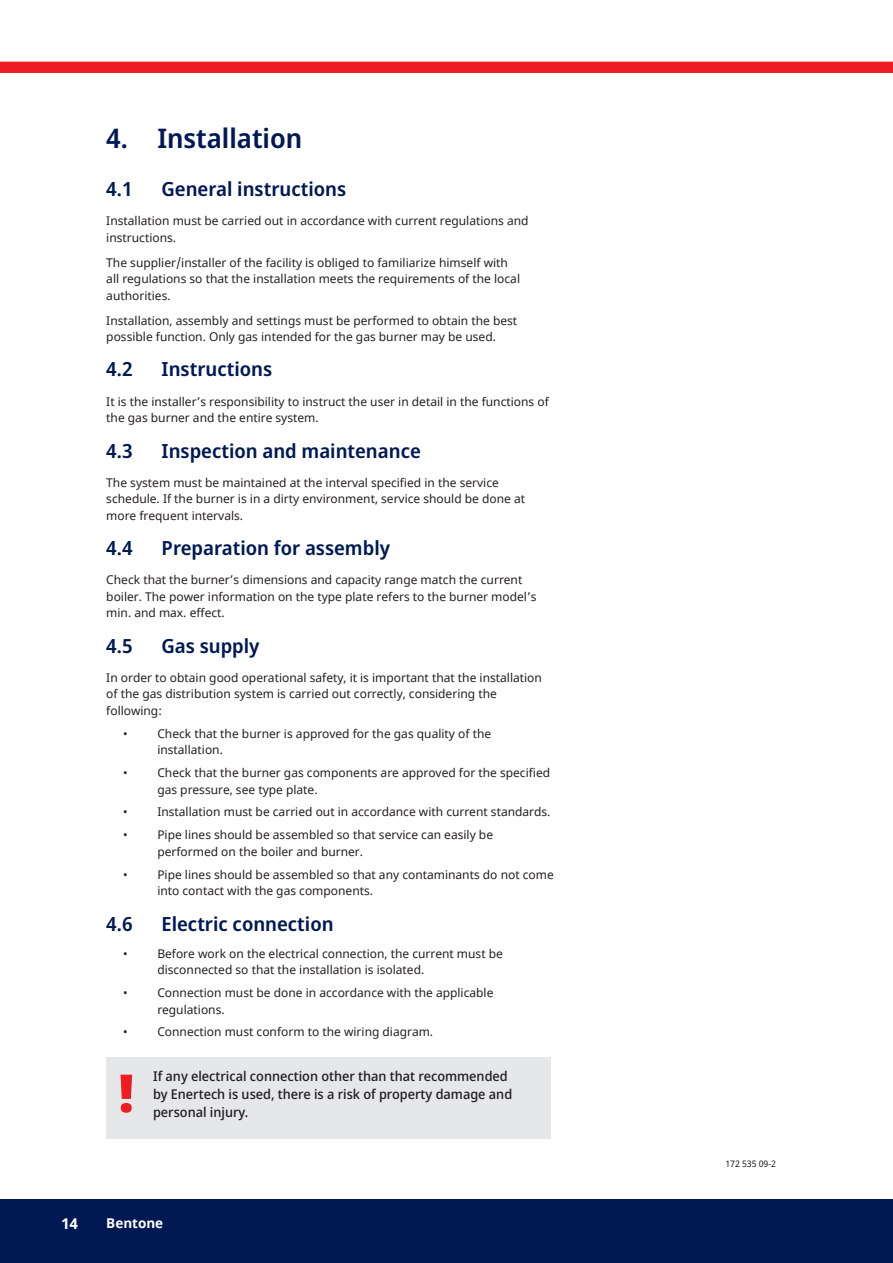
<style>
.page{position:relative;width:893px;height:1263px;background:#fff}
.page>*{position:absolute;margin:0;border:0;box-sizing:border-box;transform-origin:0 0}
.t1{font:900 52.5px "Noto Sans Display";color:#ee1d23}
.t2{font:600 27px "Noto Sans Display";color:#001954}
.t3{font:600 19.5px "Noto Sans Display";color:#001954}
.t4{font:700 15px "Noto Sans";color:#fff}
.t5{font:500 13.5px/18px "Noto Sans Display";color:#231f20}
.t6{font:700 13.5px "Noto Sans";color:#fff}
.t7{font:12px/16.5px "Noto Sans";color:#231f20}
.t8{font:9px "Noto Sans Display";color:#231f20}
</style>
<div class="page">
<div style="left:0;top:1199px;width:893px;height:64px;background:#001954"></div>
<div style="left:0;top:62px;width:893px;height:11px;background:#ee1d23"></div>
<div style="left:106px;top:1057px;width:445px;height:81px;background:#e6e7e9"></div>
<h2 class="t2" style="left:106px;top:127px;width:197px">4. Installation</h2>
<h3 class="t3" style="left:106px;top:181px;width:28px">4.1</h3>
<h3 class="t3" style="left:162px;top:181px;width:186px">General instructions</h3>
<p class="t7" style="left:106px;top:213px;width:424px">Installation must be carried out in accordance with current regulations and instructions.</p>
<p class="t7" style="left:106px;top:255px;width:415px">The supplier/installer of the facility is obliged to familiarize himself with all regulations so that the installation meets the requirements of the local authorities.</p>
<p class="t7" style="left:106px;top:313px;width:412px">Installation, assembly and settings must be performed to obtain the best possible function. Only gas intended for the gas burner may be used.</p>
<h3 class="t3" style="left:106px;top:362px;width:28px">4.2</h3>
<h3 class="t3" style="left:162px;top:362px;width:112px">Instructions</h3>
<p class="t7" style="left:106px;top:394px;width:444px">It is the installer’s responsibility to instruct the user in detail in the functions of the gas burner and the entire system.</p>
<h3 class="t3" style="left:106px;top:443px;width:28px">4.3</h3>
<h3 class="t3" style="left:162px;top:443px;width:261px">Inspection and maintenance</h3>
<p class="t7" style="left:106px;top:475px;width:420px">The system must be maintained at the interval specified in the service schedule. If the burner is in a dirty environment, service should be done at more frequent intervals.</p>
<h3 class="t3" style="left:106px;top:540px;width:28px">4.4</h3>
<h3 class="t3" style="left:162px;top:540px;width:230px">Preparation for assembly</h3>
<p class="t7" style="left:106px;top:572px;width:432px">Check that the burner’s dimensions and capacity range match the current boiler. The power information on the type plate refers to the burner model’s min. and max. effect.</p>
<h3 class="t3" style="left:106px;top:638px;width:28px">4.5</h3>
<h3 class="t3" style="left:162px;top:638px;width:99px">Gas supply</h3>
<p class="t7" style="left:106px;top:670px;width:437px">In order to obtain good operational safety, it is important that the installation of the gas distribution system is carried out correctly, considering the following:</p>
<p class="t7" style="left:123px;top:726px;width:6px">•</p>
<p class="t7" style="left:157px;top:725px;width:335px">Check that the burner is approved for the gas quality of the installation.</p>
<p class="t7" style="left:123px;top:765px;width:6px">•</p>
<p class="t7" style="left:157px;top:765px;width:394px">Check that the burner gas components are approved for the specified gas pressure, see type plate.</p>
<p class="t7" style="left:123px;top:805px;width:6px">•</p>
<p class="t7" style="left:157px;top:805px;width:395px">Installation must be carried out in accordance with current standards.</p>
<p class="t7" style="left:123px;top:827px;width:6px">•</p>
<p class="t7" style="left:157px;top:827px;width:337px">Pipe lines should be assembled so that service can easily be performed on the boiler and burner.</p>
<p class="t7" style="left:123px;top:867px;width:6px">•</p>
<p class="t7" style="left:157px;top:866px;width:398px">Pipe lines should be assembled so that any contaminants do not come into contact with the gas components.</p>
<h3 class="t3" style="left:106px;top:915px;width:28px">4.6</h3>
<h3 class="t3" style="left:162px;top:915px;width:173px">Electric connection</h3>
<p class="t7" style="left:123px;top:946px;width:6px">•</p>
<p class="t7" style="left:157px;top:946px;width:347px">Before work on the electrical connection, the current must be disconnected so that the installation is isolated.</p>
<p class="t7" style="left:123px;top:985px;width:6px">•</p>
<p class="t7" style="left:157px;top:985px;width:338px">Connection must be done in accordance with the applicable regulations.</p>
<p class="t7" style="left:123px;top:1024px;width:6px">•</p>
<p class="t7" style="left:157px;top:1024px;width:277px">Connection must conform to the wiring diagram.</p>
<h1 class="t1" style="left:119px;top:1072px;width:16px">!</h1>
<p class="t5" style="left:153px;top:1068px;width:361px">If any electrical connection other than that recommended by Enertech is used, there is a risk of property damage and personal injury.</p>
<p class="t4" style="left:62px;top:1217px;width:18px">14</p>
<p class="t6" style="left:106px;top:1215px;width:58px">Bentone</p>
<p class="t8" style="left:725px;top:1157px;width:52px">172 535 09-2</p>
</div>
